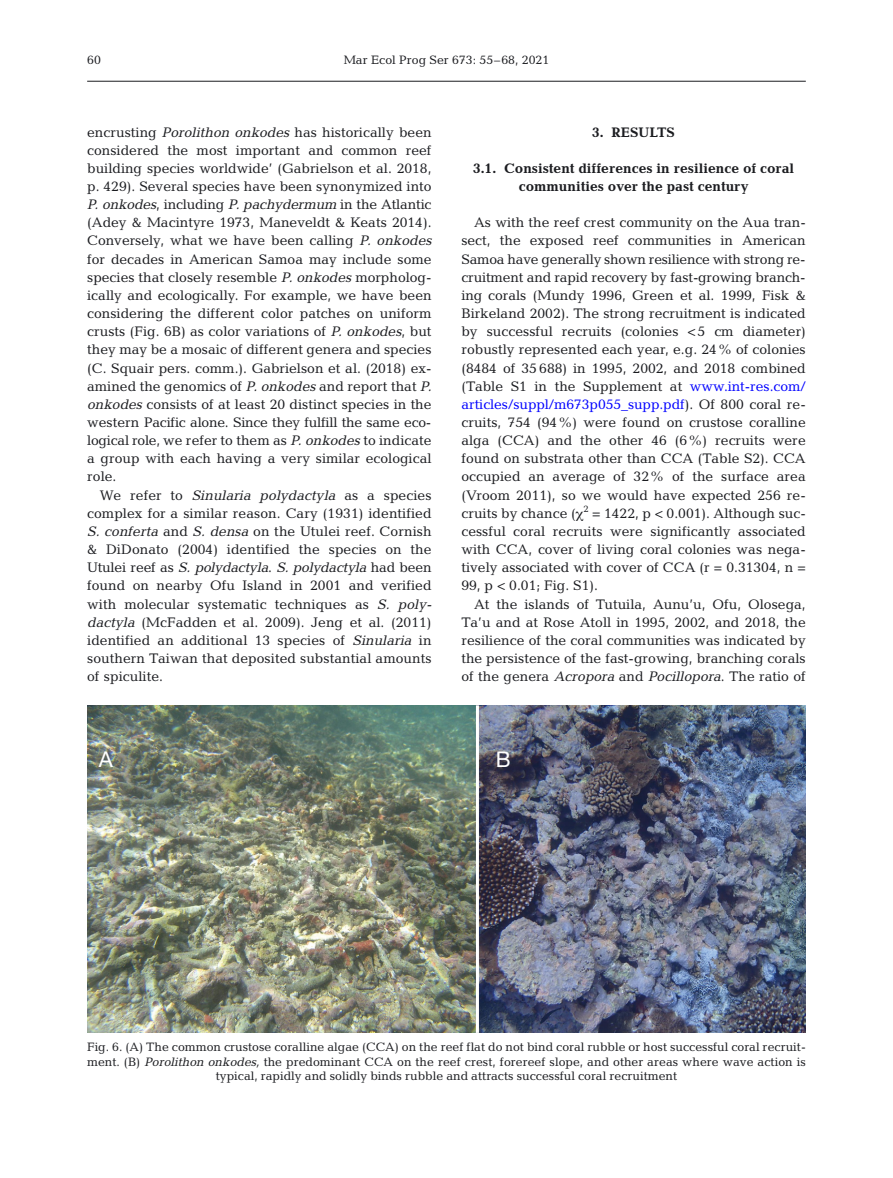
<style>
.page{position:relative;width:893px;height:1178px;background:#fff}
.page>*{position:absolute;margin:0;border:0;box-sizing:border-box;transform-origin:0 0}
.t1{font:21.75px "Helvetica Neue";color:#fff}
.t2{font:13.95px/18.1px "Candida Pro";color:#1b1c20;text-align:justify}
.t3{font:13.95px "Oblique Straight Plain";letter-spacing:-.015em;color:#1b1c20}
.t4{font:700 13.95px/18.1px "Candida Pro";color:#1b1c20;text-align:center}
.t5{font:12.3px/14.7px "Candida Pro";color:#1b1c20;text-align:center}
.s1{font-family:"Oblique Straight Plain"}
.s2{font-family:"Candida Pro"}
.s3{color:#00f}
</style>
<div class="page">
<hr style="left:87px;top:81px;width:719px;height:1px;background:#1b1c20">
<img style="left:87px;top:705px;width:719px;height:328px">
<hr style="left:476px;top:705px;width:3px;height:328px;background:#fff">
<p class="t5" style="left:87px;top:54px;width:15px">60</p>
<p class="t5" style="left:344px;top:53px;width:207px">Mar Ecol Prog Ser 673: 55–68, 2021</p>
<p class="t2" style="left:87px;top:124px;width:346px">encrusting <span class="s1">Porolithon onkodes</span> has historically been considered the most important and common reef building species worldwide’ (Gabrielson et al. 2018, p. 429). Several species have been synonymized into <span class="s1">P. onkodes</span>, including <span class="s1">P. pachydermum</span> in the Atlantic (Adey &amp; Macintyre 1973, Maneveldt &amp; Keats 2014).<br>Conversely, what we have been calling <span class="s1">P. onkodes </span>for decades in American Samoa may include some species that closely resemble <span class="s1">P. onkodes</span> morpholog&shy;ically and ecologically. For example, we have been considering the different color patches on uniform crusts (Fig. 6B) as color variations of <span class="s1">P. onkodes</span>, but they may be a mosaic of different genera and species (C. Squair pers. comm.). Gabrielson et al. (2018) ex - amined the genomics of <span class="s1">P. onkodes</span> and report that <span class="s1">P. onkodes</span> consists of at least 20 distinct species in the western Pacific alone. Since they fulfill the same eco&shy;logical role, we refer to them as <span class="s1">P. onkodes</span> to indicate a group with each having a very similar ecological role.</p>
<p class="t3" style="left:100px;top:490px;width:333px"><span class="s2">We refer to</span> Sinularia polydactyla <span class="s2">as a species</span></p>
<p class="t2" style="left:87px;top:505px;width:346px">complex for a similar reason. Cary (1931) identified <span class="s1">S. conferta</span> and <span class="s1">S. densa</span> on the Utulei reef. Cornish &amp; DiDonato (2004) identified the species on the</p>
<p class="t3" style="left:87px;top:563px;width:346px"><span class="s2">Utulei reef as</span> S. polydactyla<span class="s2">.</span> S. polydactyla <span class="s2">had been</span></p>
<p class="t2" style="left:87px;top:578px;width:346px">found on nearby Ofu Island in 2001 and verified with molecular systematic techniques as <span class="s1">S. poly - dactyla</span> (McFadden et al. 2009). Jeng et al. (2011) identified an additional 13 species of <span class="s1">Sinularia</span> in southern Taiwan that deposited substantial amounts of spiculite.</p>
<p class="t4" style="left:592px;top:124px;width:85px">3. RESULTS</p>
<p class="t4" style="left:473px;top:161px;width:323px">3.1. Consistent differences in resilience of coral communities over the past century</p>
<p class="t2" style="left:461px;top:215px;width:346px;text-indent:13px">As with the reef crest community on the Aua tran&shy;sect, the exposed reef communities in American Samoa have generally shown resilience with strong re - cruitment and rapid recovery by fast-growing branch&shy;ing corals (Mundy 1996, Green et al. 1999, Fisk &amp; Birkeland 2002). The strong recruitment is indicated by successful recruits (colonies &lt;5 cm diameter) robustly represented each year, e.g. 24% of colonies (8484 of 35 688) in 1995, 2002, and 2018 combined (Table S1 in the Supplement at <span class="s3">www. int-res. com/ articles/ suppl/ m673 p055 _ supp .pdf</span>). Of 800 coral re - cruits, 754 (94%) were found on crustose coralline alga (CCA) and the other 46 (6%) recruits were found on substrata other than CCA (Table S2). CCA occupied an average of 32% of the surface area (Vroom 2011), so we would have expected 256 re - cruits by chance ( <sup>2</sup> = 1422, p &lt; 0.001). Although suc&shy;cessful coral recruits were significantly associated with CCA, cover of living coral colonies was nega&shy;tively associated with cover of CCA (r = 0.31304, n = 99, p &lt; 0.01; Fig. S1).</p>
<p class="t2" style="left:461px;top:596px;width:346px;text-indent:13px">At the islands of Tutuila, Aunu’u, Ofu, Olosega, Ta’u and at Rose Atoll in 1995, 2002, and 2018, the resilience of the coral communities was indicated by the persistence of the fast-growing, branching corals of the genera <span class="s1">Acropora</span> and <span class="s1">Pocillopora</span>. The ratio of</p>
<h1 class="t1" style="left:99px;top:752px;width:16px">A</h1>
<h1 class="t1" style="left:496px;top:752px;width:16px">B</h1>
<p class="t5" style="left:87px;top:1041px;width:720px">Fig. 6. (A) The common crustose coralline algae (CCA) on the reef flat do not bind coral rubble or host successful coral recruit&shy;ment. (B) <span class="s1">Porolithon onkodes,</span> the predominant CCA on the reef crest, forereef slope, and other areas where wave action is typical, rapidly and solidly binds rubble and attracts successful coral recruitment</p>
</div>
